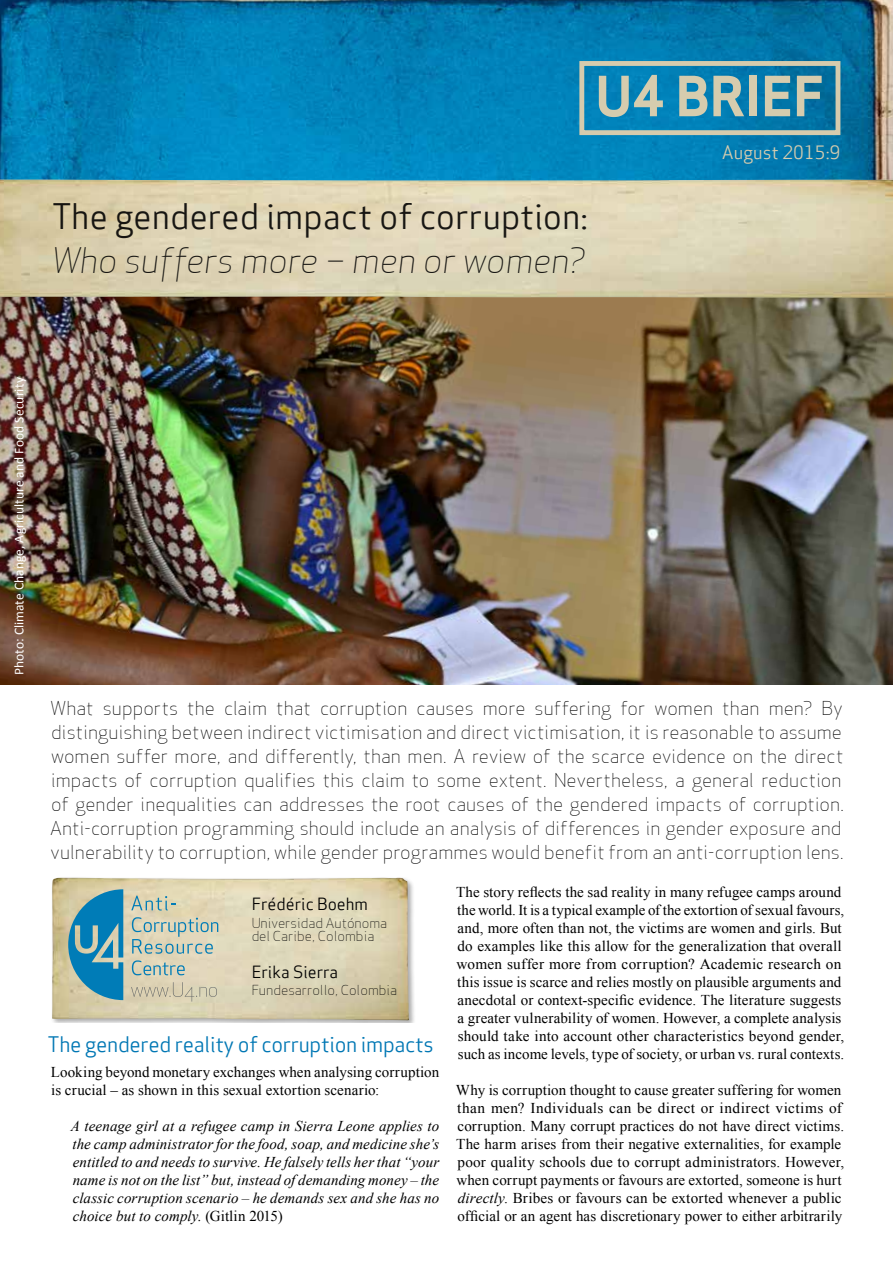
<style>
.page{position:relative;width:893px;height:1263px;background:#fff}
.page>*{position:absolute;margin:0;border:0;box-sizing:border-box;transform-origin:0 0}
.t1{font:54px "Apex Sans Bold T";color:#d6ccae}
.t2{font:34.5px "Apex Sans Book T";letter-spacing:-.005em;color:#000}
.t3{font:34.5px "Apex Sans Light Italic T";color:#000}
.t4{font:21px "Apex Sans Book T";letter-spacing:-.015em;color:#0177b4}
.t5{font:18.75px/24px "Apex Sans Light T";color:#000}
.t6{font:18px "Apex Sans Book T";color:#d6ccae}
.t7{font:16.5px "Apex Sans Book T";color:#000}
.t8{font:15px/18px "Times New Roman";letter-spacing:.01em;color:#000}
.t9{font:italic 15px/18px "Times New Roman";letter-spacing:.01em;color:#000;text-align:justify}
.t10{font:13.5px/13.5px "Apex Sans Light T";color:#000}
.t11{font:13.5px "Calibri";letter-spacing:.005em;color:#fff}
.s1{font-style:italic}
.s2{font-style:normal}
</style>
<div class="page">
<img style="left:0;top:186px;width:893px;height:499px">
<img style="left:0;top:0;width:893px;height:186px">
<div style="left:579px;top:61px;width:261px;height:74px;border:5px solid #d6cbad"></div>
<div style="left:51px;top:876px;width:365px;height:146px;background:#000;opacity:.33"></div>
<img style="left:52px;top:878px;width:357px;height:142px">
<svg style="left:68px;top:889px;width:55px;height:111px"></svg>
<svg style="left:131px;top:896px;width:45px;height:14px"></svg>
<svg style="left:132px;top:917px;width:86px;height:37px"></svg>
<svg style="left:132px;top:960px;width:53px;height:15px"></svg>
<svg style="left:131px;top:982px;width:86px;height:19px"></svg>
<h1 class="t1" style="left:595px;top:61px;width:230px">U4 BRIEF</h1>
<p class="t6" style="left:722px;top:141px;width:120px">August 2015:9</p>
<h2 class="t2" style="left:51px;top:195px;width:539px">The gendered impact of corruption:</h2>
<h2 class="t3" style="left:51px;top:238px;width:536px">Who suffers more – men or women?</h2>
<p class="t11" style="left:10px;top:675px;width:299px;rotate:-90deg">Photo: Climate Change, Agriculture and Food Security</p>
<p class="t5" style="left:50px;top:695px;width:796px">What supports the claim that corruption causes more suffering for women than men? By distinguishing between indirect victimisation and direct victimisation, it is reasonable to assume women suffer more, and differently, than men. A review of the scarce evidence on the direct impacts of corruption qualifies this claim to some extent. Nevertheless, a general reduction of gender inequalities can addresses the root causes of the gendered impacts of corruption.<br>Anti-corruption programming should include an analysis of differences in gender exposure and vulnerability to corruption, while gender programmes would benefit from an anti-corruption lens.</p>
<p class="t7" style="left:252px;top:893px;width:118px">Frédéric Boehm</p>
<p class="t10" style="left:252px;top:916px;width:137px">Universidad Autónoma del Caribe, Colombia</p>
<p class="t7" style="left:252px;top:961px;width:88px">Erika Sierra</p>
<p class="t10" style="left:252px;top:983px;width:147px">Fundesarrollo, Colombia</p>
<p class="t8" style="left:456px;top:883px;width:390px">The story reflects the sad reality in many refugee camps around the world. It is a typical example of the extortion of sexual favours, and, more often than not, the victims are women and girls. But do examples like this allow for the generalization that overall women suffer more from corruption? Academic research on this issue is scarce and relies mostly on plausible arguments and anecdotal or context-specific evidence. The literature suggests a greater vulnerability of women. However, a complete analysis should take into account other characteristics beyond gender, such as income levels, type of society, or urban vs. rural contexts.</p>
<p class="t8" style="left:456px;top:1081px;width:390px">Why is corruption thought to cause greater suffering for women than men? Individuals can be direct or indirect victims of corruption. Many corrupt practices do not have direct victims.<br>The harm arises from their negative externalities, for example poor quality schools due to corrupt administrators. However, when corrupt payments or favours are extorted, someone is hurt <span class="s1">directly</span>. Bribes or favours can be extorted whenever a public official or an agent has discretionary power to either arbitrarily</p>
<h3 class="t4" style="left:47px;top:1031px;width:388px">The gendered reality of corruption impacts</h3>
<p class="t8" style="left:51px;top:1063px;width:390px">Looking beyond monetary exchanges when analysing corruption is crucial – as shown in this sexual extortion scenario:</p>
<p class="t9" style="left:71px;top:1117px;width:370px">A teenage girl at a refugee camp in Sierra Leone applies to the camp administrator for the food, soap, and medicine she’s entitled to and needs to survive. He falsely tells her that “your name is not on the list” but, instead of demanding money – the classic corruption scenario – he demands sex and she has no choice but to comply. <span class="s2">(Gitlin 2015)</span></p>
</div>
